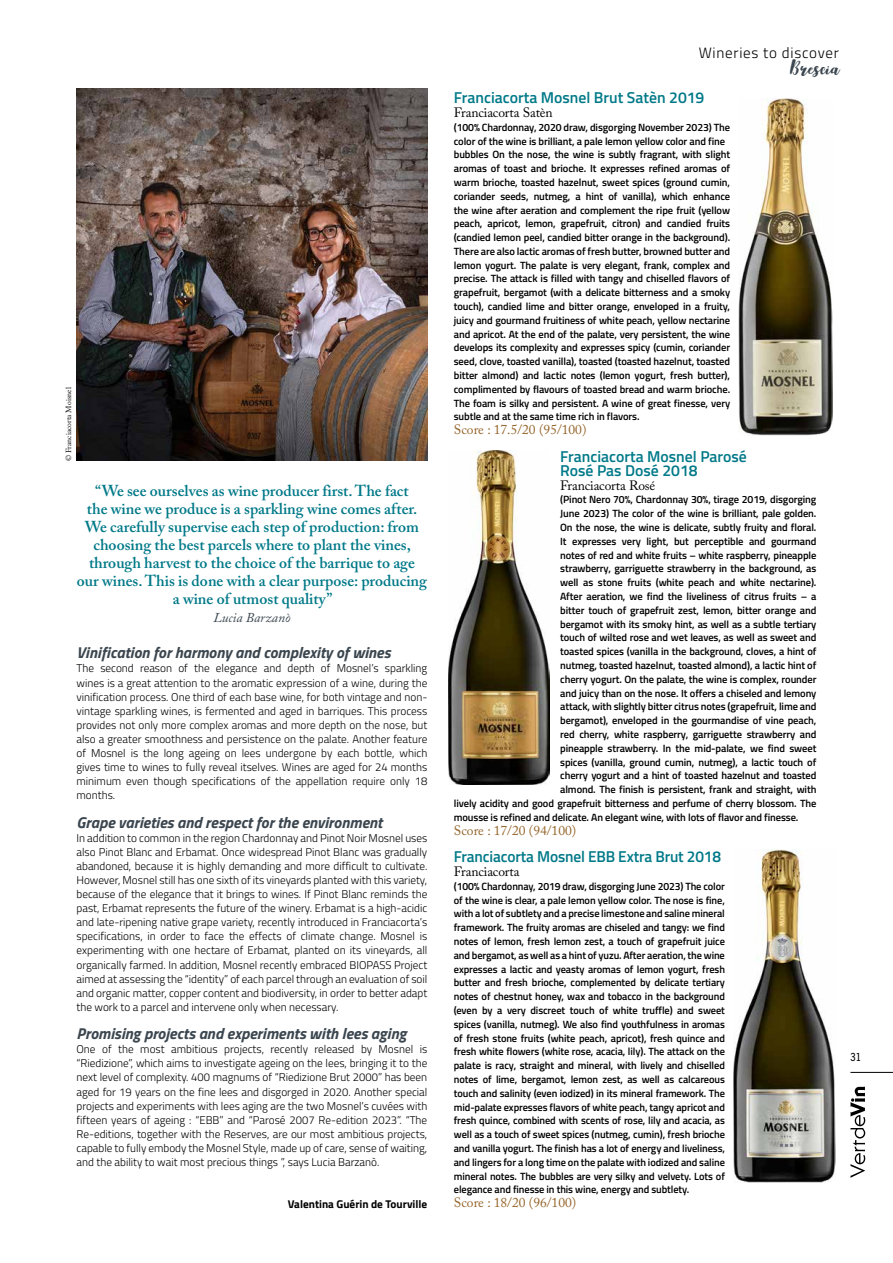
<style>
.page{position:relative;width:893px;height:1263px;background:#fff}
.page>*{position:absolute;margin:0;border:0;box-sizing:border-box;transform-origin:0 0}
.t1{font:27px "Aldine";color:#3b464f}
.t2{font:600 15.75px/18px "Adobe Caslon Pro";color:#007988;text-align:center}
.t3{font:italic 700 15.75px "Titillium Web";color:#3b464f}
.t4{font:600 15.75px/13.8px "Titillium Web";color:#007988}
.t5{font:300 15px "Titillium Web";letter-spacing:.05em;color:#000}
.t6{font:13.5px "Adobe Caslon Pro";color:#956429}
.t7{font:13.5px "Adobe Caslon Pro";letter-spacing:-.01em;color:#000}
.t8{font:italic 13.5px "Adobe Caslon Pro";color:#3b464f}
.t9{font:300 11.25px/14.1px "Titillium Web";color:#000;text-align:justify}
.t10{font:700 11.25px "Titillium Web";color:#000}
.t11{font:condensed 11.25px "Trade Gothic Next LT Pro";color:#000}
.t12{font:600 10.5px/13.8px "Titillium Web";letter-spacing:-.01em;color:#000}
.t13{font:7.5px "Adobe Caslon Pro";letter-spacing:.01em;color:#000}
</style>
<div class="page">
<img style="left:77px;top:89px;width:350px;height:371px">
<svg style="left:850px;top:1086px;width:15px;height:92px"></svg>
<hr style="left:850px;top:1072px;width:43px;height:1px;background:#000">
<img style="left:733px;top:850px;width:103px;height:332px">
<img style="left:739px;top:98px;width:94px;height:338px">
<img style="left:448px;top:450px;width:101px;height:334px">
<p class="t13" style="left:64px;top:461px;width:75px;rotate:-90deg">© Franciacorta Moisnel</p>
<p class="t2" style="left:77px;top:482px;width:352px">“We see ourselves as wine producer first. The fact<br>the wine we produce is a sparkling wine comes after.<br>We carefully supervise each step of production: from choosing the best parcels where to plant the vines, through harvest to the choice of the barrique to age our wines. This is done with a clear purpose: producing a wine of utmost quality”</p>
<p class="t8" style="left:213px;top:610px;width:78px">Lucia Barzanò</p>
<h2 class="t3" style="left:77px;top:640px;width:316px">Vinification for harmony and complexity of wines</h2>
<p class="t9" style="left:77px;top:661px;width:352px">The second reason of the elegance and depth of Mosnel’s sparkling wines is a great attention to the aromatic expression of a wine, during the vinification process. One third of each base wine, for both vintage and non&shy;vintage sparkling wines, is fermented and aged in barriques. This process provides not only more complex aromas and more depth on the nose, but also a greater smoothness and persistence on the palate. Another feature of Mosnel is the long ageing on lees undergone by each bottle, which gives time to wines to fully reveal itselves. Wines are aged for 24 months minimum even though specifications of the appellation require only 18 months.</p>
<h2 class="t3" style="left:77px;top:810px;width:307px">Grape varieties and respect for the environment</h2>
<p class="t9" style="left:77px;top:830px;width:352px">In addition to common in the region Chardonnay and Pinot Noir Mosnel uses also Pinot Blanc and Erbamat. Once widespread Pinot Blanc was gradually abandoned, because it is highly demanding and more difficult to cultivate.<br>However, Mosnel still has one sixth of its vineyards planted with this variety, because of the elegance that it brings to wines. If Pinot Blanc reminds the past, Erbamat represents the future of the winery. Erbamat is a high-acidic and late-ripening native grape variety, recently introduced in Franciacorta’s specifications, in order to face the effects of climate change. Mosnel is experimenting with one hectare of Erbamat, planted on its vineyards, all organically farmed. In addition, Mosnel recently embraced BIOPASS Project aimed at assessing the “identity” of each parcel through an evaluation of soil and organic matter, copper content and biodiversity, in order to better adapt the work to a parcel and intervene only when necessary.</p>
<h2 class="t3" style="left:77px;top:1021px;width:331px">Promising projects and experiments with lees aging</h2>
<p class="t9" style="left:77px;top:1042px;width:352px">One of the most ambitious projects, recently released by Mosnel is “Riedizione”, which aims to investigate ageing on the lees, bringing it to the next level of complexity. 400 magnums of “Riedizione Brut 2000” has been aged for 19 years on the fine lees and disgorged in 2020. Another special projects and experiments with lees aging are the two Mosnel’s cuvées with fifteen years of ageing : “EBB” and “Parosé 2007 Re-edition 2023”. “The Re-editions, together with the Reserves, are our most ambitious projects, capable to fully embody the Mosnel Style, made up of care, sense of waiting, and the ability to wait most precious things ”, says Lucia Barzanò.</p>
<p class="t10" style="left:288px;top:1195px;width:141px">Valentina Guérin de Tourville</p>
<h3 class="t5" style="left:699px;top:42px;width:142px">Wineries to discover</h3>
<h1 class="t1" style="left:790px;top:53px;width:50px">Brescia</h1>
<h2 class="t4" style="left:454px;top:90px;width:252px">Franciacorta Mosnel Brut Satèn 2019</h2>
<p class="t7" style="left:454px;top:104px;width:100px">Franciacorta Satèn</p>
<p class="t12" style="left:454px;top:120px;width:278px">(100% Chardonnay, 2020 draw, disgorging November 2023) The color of the wine is brilliant, a pale lemon yellow color and fine bubbles On the nose, the wine is subtly fragrant, with slight aromas of toast and brioche. It expresses refined aromas of warm brioche, toasted hazelnut, sweet spices (ground cumin, coriander seeds, nutmeg, a hint of vanilla), which enhance the wine after aeration and complement the ripe fruit (yellow peach, apricot, lemon, grapefruit, citron) and candied fruits (candied lemon peel, candied bitter orange in the background).<br>There are also lactic aromas of fresh butter, browned butter and lemon yogurt. The palate is very elegant, frank, complex and precise. The attack is filled with tangy and chiselled flavors of grapefruit, bergamot (with a delicate bitterness and a smoky touch), candied lime and bitter orange, enveloped in a fruity, juicy and gourmand fruitiness of white peach, yellow nectarine and apricot. At the end of the palate, very persistent, the wine develops its complexity and expresses spicy (cumin, coriander seed, clove, toasted vanilla), toasted (toasted hazelnut, toasted bitter almond) and lactic notes (lemon yogurt, fresh butter), complimented by flavours of toasted bread and warm brioche.<br>The foam is silky and persistent. A wine of great finesse, very subtle and at the same time rich in flavors.</p>
<p class="t6" style="left:454px;top:422px;width:134px">Score : 17.5/20 (95/100)</p>
<h2 class="t4" style="left:560px;top:449px;width:188px">Franciacorta Mosnel Parosé<br>Rosé Pas Dosé 2018</h2>
<p class="t7" style="left:560px;top:477px;width:97px">Franciacorta Rosé</p>
<p class="t12" style="left:560px;top:492px;width:258px">(Pinot Nero 70%, Chardonnay 30%, tirage 2019, disgorging</p>
<p class="t12" style="left:560px;top:506px;width:258px">June 2023) The color of the wine is brilliant, pale golden.</p>
<p class="t12" style="left:560px;top:520px;width:258px">On the nose, the wine is delicate, subtly fruity and floral.</p>
<p class="t12" style="left:560px;top:534px;width:258px">It expresses very light, but perceptible and gourmand</p>
<p class="t12" style="left:560px;top:547px;width:258px">notes of red and white fruits – white raspberry, pineapple</p>
<p class="t12" style="left:560px;top:561px;width:258px">strawberry, garriguette strawberry in the background, as</p>
<p class="t12" style="left:560px;top:575px;width:258px">well as stone fruits (white peach and white nectarine).</p>
<p class="t12" style="left:560px;top:589px;width:258px">After aeration, we find the liveliness of citrus fruits – a</p>
<p class="t12" style="left:560px;top:603px;width:258px">bitter touch of grapefruit zest, lemon, bitter orange and</p>
<p class="t12" style="left:560px;top:616px;width:258px">bergamot with its smoky hint, as well as a subtle tertiary</p>
<p class="t12" style="left:560px;top:630px;width:258px">touch of wilted rose and wet leaves, as well as sweet and</p>
<p class="t12" style="left:560px;top:644px;width:258px">toasted spices (vanilla in the background, cloves, a hint of</p>
<p class="t12" style="left:560px;top:658px;width:258px">nutmeg, toasted hazelnut, toasted almond), a lactic hint of</p>
<p class="t12" style="left:560px;top:672px;width:258px">cherry yogurt. On the palate, the wine is complex, rounder</p>
<p class="t12" style="left:560px;top:685px;width:258px">and juicy than on the nose. It offers a chiseled and lemony</p>
<p class="t12" style="left:560px;top:699px;width:258px">attack, with slightly bitter citrus notes (grapefruit, lime and</p>
<p class="t12" style="left:560px;top:713px;width:258px">bergamot), enveloped in the gourmandise of vine peach,</p>
<p class="t12" style="left:560px;top:727px;width:258px">red cherry, white raspberry, garriguette strawberry and</p>
<p class="t12" style="left:560px;top:741px;width:258px">pineapple strawberry. In the mid-palate, we find sweet</p>
<p class="t12" style="left:560px;top:754px;width:258px">spices (vanilla, ground cumin, nutmeg), a lactic touch of</p>
<p class="t12" style="left:560px;top:768px;width:258px">cherry yogurt and a hint of toasted hazelnut and toasted</p>
<p class="t12" style="left:560px;top:782px;width:258px">almond. The finish is persistent, frank and straight, with</p>
<p class="t12" style="left:454px;top:796px;width:364px">lively acidity and good grapefruit bitterness and perfume of cherry blossom. The</p>
<p class="t12" style="left:454px;top:810px;width:346px">mousse is refined and delicate. An elegant wine, with lots of flavor and finesse.</p>
<p class="t6" style="left:454px;top:822px;width:124px">Score : 17/20 (94/100)</p>
<h2 class="t4" style="left:454px;top:849px;width:269px">Franciacorta Mosnel EBB Extra Brut 2018</h2>
<p class="t7" style="left:454px;top:863px;width:67px">Franciacorta</p>
<p class="t12" style="left:454px;top:879px;width:273px;text-align:justify">(100% Chardonnay, 2019 draw, disgorging June 2023) The color of the wine is clear, a pale lemon yellow color. The nose is fine, with a lot of subtlety and a precise limestone and saline mineral framework. The fruity aromas are chiseled and tangy: we find notes of lemon, fresh lemon zest, a touch of grapefruit juice and bergamot, as well as a hint of yuzu. After aeration, the wine expresses a lactic and yeasty aromas of lemon yogurt, fresh butter and fresh brioche, complemented by delicate tertiary notes of chestnut honey, wax and tobacco in the background (even by a very discreet touch of white truffle) and sweet spices (vanilla, nutmeg). We also find youthfulness in aromas of fresh stone fruits (white peach, apricot), fresh quince and fresh white flowers (white rose, acacia, lily). The attack on the palate is racy, straight and mineral, with lively and chiselled notes of lime, bergamot, lemon zest, as well as calcareous touch and salinity (even iodized) in its mineral framework. The mid-palate expresses flavors of white peach, tangy apricot and fresh quince, combined with scents of rose, lily and acacia, as well as a touch of sweet spices (nutmeg, cumin), fresh brioche and vanilla yogurt. The finish has a lot of energy and liveliness, and lingers for a long time on the palate with iodized and saline mineral notes. The bubbles are very silky and velvety. Lots of elegance and finesse in this wine, energy and subtlety.</p>
<p class="t6" style="left:454px;top:1195px;width:124px">Score : 18/20 (96/100)</p>
<p class="t11" style="left:850px;top:1050px;width:12px">31</p>
</div>
